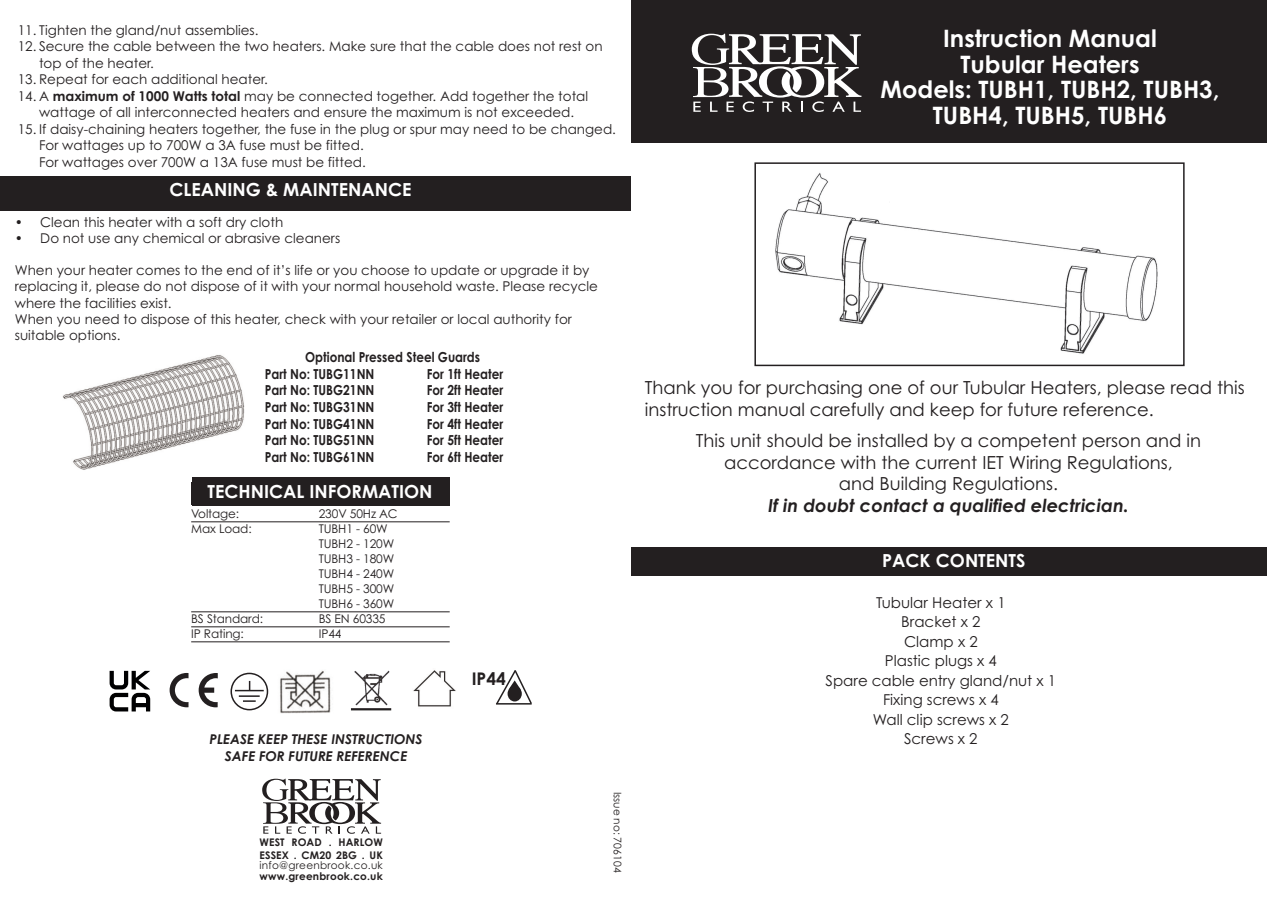
<style>
.page{position:relative;width:1267px;height:897px;background:#fff}
.page>*{position:absolute;margin:0;border:0;box-sizing:border-box;transform-origin:0 0}
.t1{font:700 24px/25.5px "Century Gothic";color:#fff;text-align:center}
.t2{font:18px/21.6px "Century Gothic";color:#231f20}
.t3{font:700 18px "Century Gothic";color:#fff}
.t4{font:italic 700 18px "Century Gothic";color:#231f20}
.t5{font:700 17.4px "Century Gothic";color:#231f20}
.t6{font:15px/19.5px "Century Gothic";color:#231f20;text-align:center}
.t7{font:700 13.8px/16.5px "Century Gothic";color:#231f20;scale:.87 1}
.t8{font:13.5px/16.5px "Century Gothic";color:#231f20}
.t9{font:italic 700 13.5px/16.2px "Century Gothic";color:#231f20;text-align:center}
.t10{font:12px/15px "Century Gothic";letter-spacing:-.01em;color:#231f20}
.t11{font:700 10.5px/12.9px "Century Gothic";letter-spacing:.01em;color:#231f20}
.t12{font:10.5px "Century Gothic";letter-spacing:.02em;color:#231f20}
.t13{font:10.5px "Century Gothic";color:#231f20}
.s1{font-weight:700}
</style>
<div class="page">
<div style="left:631px;top:0;width:636px;height:143px;background:#231f20"></div>
<div style="left:754px;top:162px;width:431px;height:204px;border:2px solid #231f20"></div>
<img style="left:775px;top:172px;width:383px;height:182px">
<div style="left:631px;top:548px;width:636px;height:28px;background:#231f20"></div>
<div style="left:0;top:177px;width:631px;height:34px;background:#231f20"></div>
<svg style="left:199px;top:673px;width:19px;height:34px"></svg>
<svg style="left:170px;top:673px;width:19px;height:34px"></svg>
<svg style="left:496px;top:670px;width:36px;height:33px"></svg>
<hr style="left:496px;top:703px;width:36px;height:2px;background:#231f20">
<svg style="left:230px;top:673px;width:38px;height:37px"></svg>
<img style="left:280px;top:670px;width:51px;height:43px">
<svg style="left:692px;top:34px;width:169px;height:78px"></svg>
<img style="left:63px;top:355px;width:182px;height:115px">
<div style="left:192px;top:478px;width:258px;height:28px;background:#231f20"></div>
<div style="left:191px;top:483px;width:258px;height:22px;background:#231f20"></div>
<hr style="left:191px;top:522px;width:259px;height:1px;background:#231f20">
<hr style="left:191px;top:612px;width:259px;height:1px;background:#231f20">
<hr style="left:191px;top:627px;width:259px;height:1px;background:#231f20">
<hr style="left:191px;top:642px;width:259px;height:1px;background:#231f20">
<img style="left:354px;top:670px;width:36px;height:36px">
<hr style="left:351px;top:708px;width:40px;height:2px;background:#231f20">
<svg style="left:262px;top:779px;width:119px;height:55px"></svg>
<svg style="left:109px;top:670px;width:42px;height:42px"></svg>
<svg style="left:110px;top:671px;width:40px;height:40px"></svg>
<img style="left:413px;top:670px;width:43px;height:37px">
<p class="t8" style="left:18px;top:22px;width:242px">11. Tighten the gland/nut assemblies.</p>
<p class="t8" style="left:39px;top:38px;width:565px;text-indent:-21px">12. Secure the cable between the two heaters. Make sure that the cable does not rest on top of the heater.</p>
<p class="t8" style="left:18px;top:71px;width:252px">13. Repeat for each additional heater.</p>
<p class="t8" style="left:18px;top:88px;width:572px;text-align:center">14. A <span class="s1">maximum of 1000 Watts total</span> may be connected together. Add together the total wattage of all interconnected heaters and ensure the maximum is not exceeded.</p>
<p class="t8" style="left:39px;top:121px;width:578px;text-indent:-21px">15. If daisy-chaining heaters together, the fuse in the plug or spur may need to be changed.<br>For wattages up to 700W a 3A fuse must be fitted.<br>For wattages over 700W a 13A fuse must be fitted.</p>
<h2 class="t3" style="left:170px;top:180px;width:243px">CLEANING &amp; MAINTENANCE</h2>
<p class="t8" style="left:15px;top:214px;width:270px">• Clean this heater with a soft dry cloth</p>
<p class="t8" style="left:15px;top:230px;width:327px">• Do not use any chemical or abrasive cleaners</p>
<p class="t8" style="left:15px;top:262px;width:585px">When your heater comes to the end of it’s life or you choose to update or upgrade it by replacing it, please do not dispose of it with your normal household waste. Please recycle where the facilities exist.<br>When you need to dispose of this heater, check with your retailer or local authority for suitable options.</p>
<p class="t7" style="left:265px;top:349px;width:249px;text-indent:40px">Optional Pressed Steel Guards<br>Part No: TUBG11NN</p>
<p class="t7" style="left:427px;top:366px;width:89px">For 1ft Heater</p>
<p class="t7" style="left:265px;top:382px;width:128px">Part No: TUBG21NN</p>
<p class="t7" style="left:427px;top:382px;width:89px">For 2ft Heater</p>
<p class="t7" style="left:265px;top:399px;width:128px">Part No: TUBG31NN</p>
<p class="t7" style="left:427px;top:399px;width:89px">For 3ft Heater</p>
<p class="t7" style="left:265px;top:415px;width:128px">Part No: TUBG41NN</p>
<p class="t7" style="left:427px;top:415px;width:89px">For 4ft Heater</p>
<p class="t7" style="left:265px;top:432px;width:128px">Part No: TUBG51NN</p>
<p class="t7" style="left:427px;top:432px;width:89px">For 5ft Heater</p>
<p class="t7" style="left:265px;top:449px;width:128px">Part No: TUBG61NN</p>
<p class="t7" style="left:427px;top:449px;width:89px">For 6ft Heater</p>
<h2 class="t3" style="left:208px;top:481px;width:226px">TECHNICAL INFORMATION</h2>
<p class="t10" style="left:191px;top:507px;width:50px">Voltage:</p>
<p class="t10" style="left:319px;top:507px;width:80px">230V 50Hz AC</p>
<p class="t10" style="left:191px;top:522px;width:62px">Max Load:</p>
<p class="t10" style="left:319px;top:522px;width:77px">TUBH1 - 60W<br>TUBH2 - 120W<br>TUBH3 - 180W<br>TUBH4 - 240W<br>TUBH5 - 300W<br>TUBH6 - 360W</p>
<p class="t10" style="left:191px;top:612px;width:73px">BS Standard:</p>
<p class="t10" style="left:319px;top:612px;width:68px">BS EN 60335</p>
<p class="t10" style="left:191px;top:627px;width:54px">IP Rating:</p>
<p class="t10" style="left:319px;top:627px;width:24px">IP44</p>
<p class="t9" style="left:210px;top:732px;width:215px">PLEASE KEEP THESE INSTRUCTIONS<br>SAFE FOR FUTURE REFERENCE</p>
<p class="t11" style="left:260px;top:836px;width:125px">WEST ROAD . HARLOW<br>ESSEX . CM20 2BG . UK</p>
<p class="t12" style="left:260px;top:860px;width:125px">info@greenbrook.co.uk</p>
<p class="t11" style="left:260px;top:870px;width:125px">www.greenbrook.co.uk</p>
<p class="t5" style="left:472px;top:669px;width:36px">IP44</p>
<p class="t13" style="left:624px;top:792px;width:82px;rotate:90deg">Issue no: 706104</p>
<h1 class="t1" style="left:880px;top:26px;width:340px">Instruction Manual<br>Tubular Heaters<br>Models: TUBH1, TUBH2, TUBH3,<br>TUBH4, TUBH5, TUBH6</h1>
<h2 class="t2" style="left:645px;top:377px;width:601px">Thank you for purchasing one of our Tubular Heaters, please read this instruction manual carefully and keep for future reference.</h2>
<h2 class="t2" style="left:696px;top:430px;width:507px;text-align:center">This unit should be installed by a competent person and in accordance with the current IET Wiring Regulations,<br>and Building Regulations.</h2>
<h2 class="t4" style="left:768px;top:495px;width:362px">If in doubt contact a qualified electrician.</h2>
<h2 class="t3" style="left:882px;top:550px;width:145px">PACK CONTENTS</h2>
<p class="t6" style="left:826px;top:593px;width:232px">Tubular Heater x 1<br>Bracket x 2<br>Clamp x 2<br>Plastic plugs x 4<br>Spare cable entry gland/nut x 1<br>Fixing screws x 4<br>Wall clip screws x 2<br>Screws x 2</p>
</div>
